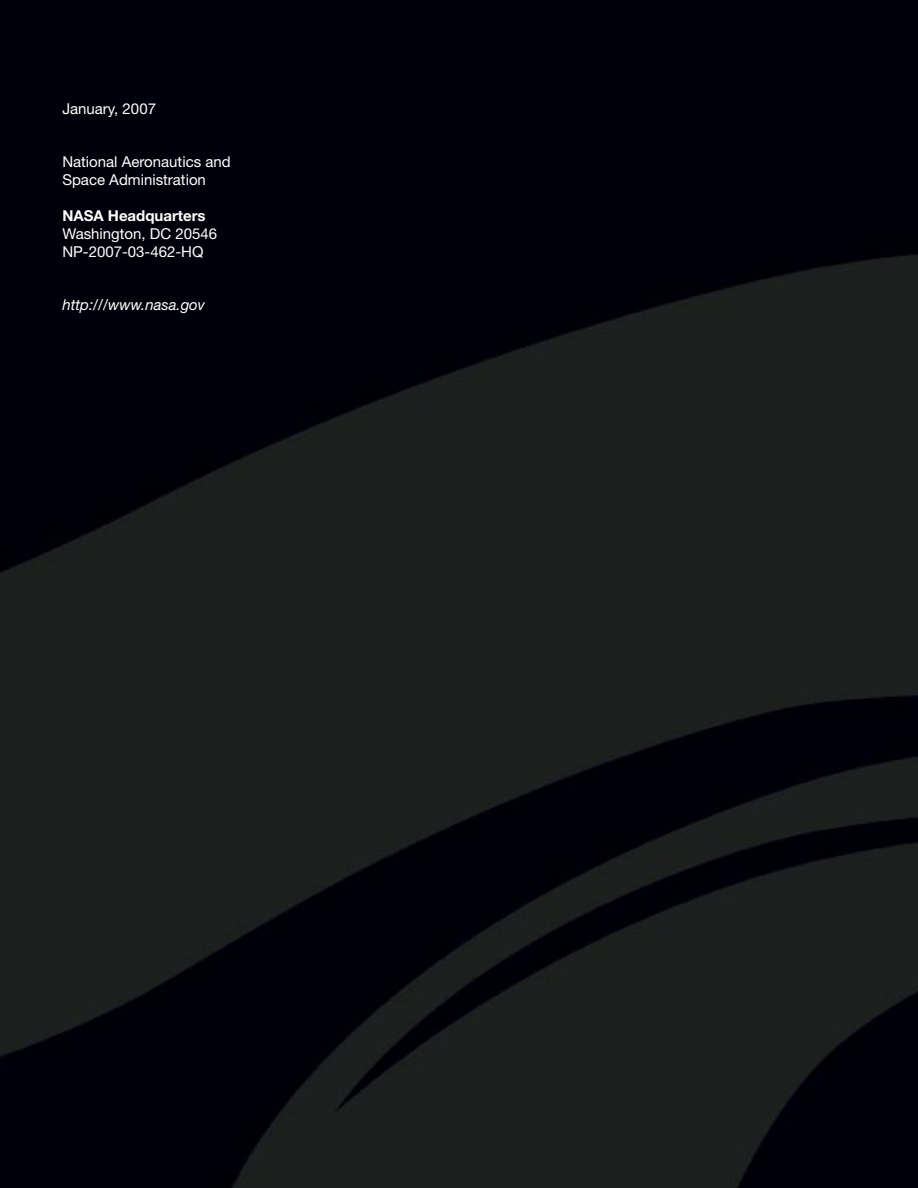
<style>
.page{position:relative;width:918px;height:1188px;background:#fff}
.page>*{position:absolute;margin:0;border:0;box-sizing:border-box;transform-origin:0 0}
.t1{font:15px/18px "Helvetica Neue";color:#fff}
.t2{font:italic 15px "Helvetica Neue";color:#fff}
.t3{font:700 15px "Helvetica Neue";color:#fff}
</style>
<div class="page">
<img style="left:0;top:0;width:918px;height:1188px">
<p class="t1" style="left:62px;top:99px;width:95px">January, 2007</p>
<p class="t1" style="left:62px;top:153px;width:170px">National Aeronautics and<br>Space Administration</p>
<h5 class="t3" style="left:62px;top:206px;width:145px">NASA Headquarters</h5>
<p class="t1" style="left:62px;top:224px;width:156px">Washington, DC 20546<br>NP-2007-03-462-HQ</p>
<p class="t2" style="left:62px;top:296px;width:144px">http:///www.nasa.gov</p>
</div>
